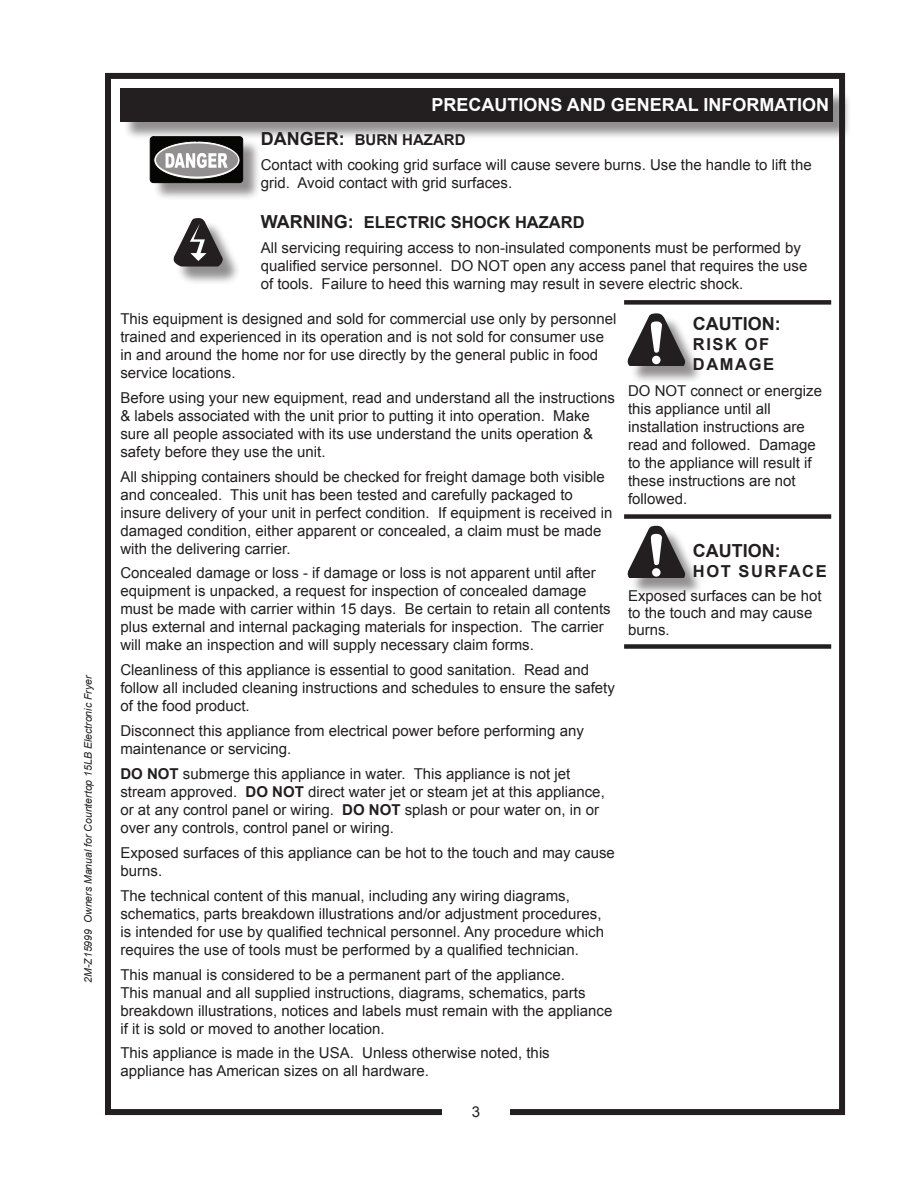
<style>
.page{position:relative;width:918px;height:1188px;background:#fff}
.page>*{position:absolute;margin:0;border:0;box-sizing:border-box;transform-origin:0 0}
.t1{font:700 18px "Arial";color:#fff}
.CAUTION__Header_text{font:700 18px "Arial";color:#231f20}
.CAUTION__Sub_Header{font:700 16.5px "Arial";color:#231f20}
.CAUTION__Sub_Header-2{font:700 16.5px "Arial";letter-spacing:.04em;color:#231f20}
.CAUTION__Sub_Header-3{font:700 16.5px "Arial";letter-spacing:.095em;color:#231f20}
.Body_Text{font:15px/18px "Arial";color:#231f20}
.t2{font:700 15px "Arial";color:#231f20}
.t3{font:italic 10.5px "Arial";color:#231f20}
.s1{font-size:18px}
.s2{font-weight:700}
</style>
<div class="page">
<div style="left:105px;top:73px;width:740px;height:1042px;border:6px solid #231f20"></div>
<div style="left:442px;top:1102px;width:68px;height:21px;background:#fff"></div>
<div style="left:123px;top:90px;width:729px;height:50px;background:#231f20;opacity:.5"></div>
<div style="left:120px;top:88px;width:713px;height:34px;background:#231f20"></div>
<div style="left:152px;top:139px;width:109px;height:63px;background:#231f20;opacity:.5"></div>
<svg style="left:150px;top:137px;width:93px;height:46px;background:#6e6d6d"></svg>
<div style="left:176px;top:221px;width:65px;height:64px;background:#231f20;opacity:.5"></div>
<svg style="left:173px;top:218px;width:51px;height:49px"></svg>
<div style="left:631px;top:316px;width:73px;height:68px;background:#231f20;opacity:.5"></div>
<svg style="left:627px;top:313px;width:59px;height:52px"></svg>
<div style="left:652px;top:356px;width:9px;height:8px;background:#fff;border-radius:50%"></div>
<div style="left:631px;top:529px;width:73px;height:68px;background:#231f20;opacity:.5"></div>
<svg style="left:627px;top:526px;width:59px;height:52px"></svg>
<div style="left:652px;top:568px;width:9px;height:9px;background:#fff;border-radius:50%"></div>
<div style="left:624px;top:514px;width:207px;height:5px;background:#231f20"></div>
<div style="left:624px;top:300px;width:207px;height:5px;background:#231f20"></div>
<div style="left:624px;top:644px;width:207px;height:5px;background:#231f20"></div>
<p class="t3" style="left:81px;top:983px;width:309px;rotate:-90deg">2M-Z15999 Owners Manual for Countertop 15LB Electronic Fryer</p>
<p class="t1" style="left:431px;top:93px;width:399px">PRECAUTIONS AND GENERAL INFORMATION</p>
<p class="t2" style="left:261px;top:130px;width:206px"><span class="s1">DANGER:</span> BURN HAZARD</p>
<p class="Body_Text" style="left:261px;top:156px;width:553px">Contact with cooking grid surface will cause severe burns. Use the handle to lift the grid. Avoid contact with grid surfaces.</p>
<p class="CAUTION__Sub_Header" style="left:261px;top:211px;width:325px"><span class="s1">WARNING:</span> ELECTRIC SHOCK HAZARD</p>
<p class="Body_Text" style="left:261px;top:238px;width:548px">All servicing requiring access to non-insulated components must be performed by qualified service personnel. DO NOT open any access panel that requires the use of tools. Failure to heed this warning may result in severe electric shock.</p>
<p class="Body_Text" style="left:120px;top:310px;width:498px">This equipment is designed and sold for commercial use only by personnel trained and experienced in its operation and is not sold for consumer use in and around the home nor for use directly by the general public in food service locations.</p>
<p class="Body_Text" style="left:120px;top:389px;width:496px">Before using your new equipment, read and understand all the instructions &amp; labels associated with the unit prior to putting it into operation. Make sure all people associated with its use understand the units operation &amp; safety before they use the unit.</p>
<p class="Body_Text" style="left:120px;top:467px;width:493px">All shipping containers should be checked for freight damage both visible and concealed. This unit has been tested and carefully packaged to insure delivery of your unit in perfect condition. If equipment is received in damaged condition, either apparent or concealed, a claim must be made with the delivering carrier.</p>
<p class="Body_Text" style="left:120px;top:564px;width:492px">Concealed damage or loss - if damage or loss is not apparent until after equipment is unpacked, a request for inspection of concealed damage must be made with carrier within 15 days. Be certain to retain all contents plus external and internal packaging materials for inspection. The carrier will make an inspection and will supply necessary claim forms.</p>
<p class="Body_Text" style="left:120px;top:661px;width:496px">Cleanliness of this appliance is essential to good sanitation. Read and follow all included cleaning instructions and schedules to ensure the safety of the food product.</p>
<p class="Body_Text" style="left:120px;top:722px;width:465px">Disconnect this appliance from electrical power before performing any maintenance or servicing.</p>
<p class="Body_Text" style="left:120px;top:765px;width:486px"><span class="s2">DO NOT</span> submerge this appliance in water. This appliance is not jet stream approved. <span class="s2">DO NOT</span> direct water jet or steam jet at this appliance, or at any control panel or wiring. <span class="s2">DO NOT</span> splash or pour water on, in or over any controls, control panel or wiring.</p>
<p class="Body_Text" style="left:120px;top:844px;width:496px">Exposed surfaces of this appliance can be hot to the touch and may cause burns.</p>
<p class="Body_Text" style="left:120px;top:887px;width:485px">The technical content of this manual, including any wiring diagrams, schematics, parts breakdown illustrations and/or adjustment procedures, is intended for use by qualified technical personnel. Any procedure which requires the use of tools must be performed by a qualified technician.</p>
<p class="Body_Text" style="left:120px;top:965px;width:493px">This manual is considered to be a permanent part of the appliance.<br>This manual and all supplied instructions, diagrams, schematics, parts breakdown illustrations, notices and labels must remain with the appliance if it is sold or moved to another location.</p>
<p class="Body_Text" style="left:120px;top:1044px;width:431px">This appliance is made in the USA. Unless otherwise noted, this appliance has American sizes on all hardware.</p>
<p class="Body_Text" style="left:472px;top:1103px;width:10px">3</p>
<p class="CAUTION__Header_text" style="left:693px;top:312px;width:89px">CAUTION:</p>
<p class="CAUTION__Sub_Header-2" style="left:693px;top:333px;width:78px">RISK OF</p>
<p class="CAUTION__Sub_Header-2" style="left:693px;top:353px;width:83px">DAMAGE</p>
<p class="Body_Text" style="left:628px;top:382px;width:195px">DO NOT connect or energize this appliance until all</p>
<p class="Body_Text" style="left:628px;top:418px;width:189px">installation instructions are read and followed. Damage to the appliance will result if these instructions are not</p>
<p class="Body_Text" style="left:628px;top:490px;width:61px">followed.</p>
<p class="CAUTION__Header_text" style="left:693px;top:539px;width:89px">CAUTION:</p>
<p class="CAUTION__Sub_Header-3" style="left:693px;top:560px;width:135px">HOT SURFACE</p>
<p class="Body_Text" style="left:628px;top:587px;width:195px;line-height:16.8px">Exposed surfaces can be hot to the touch and may cause burns.</p>
</div>
